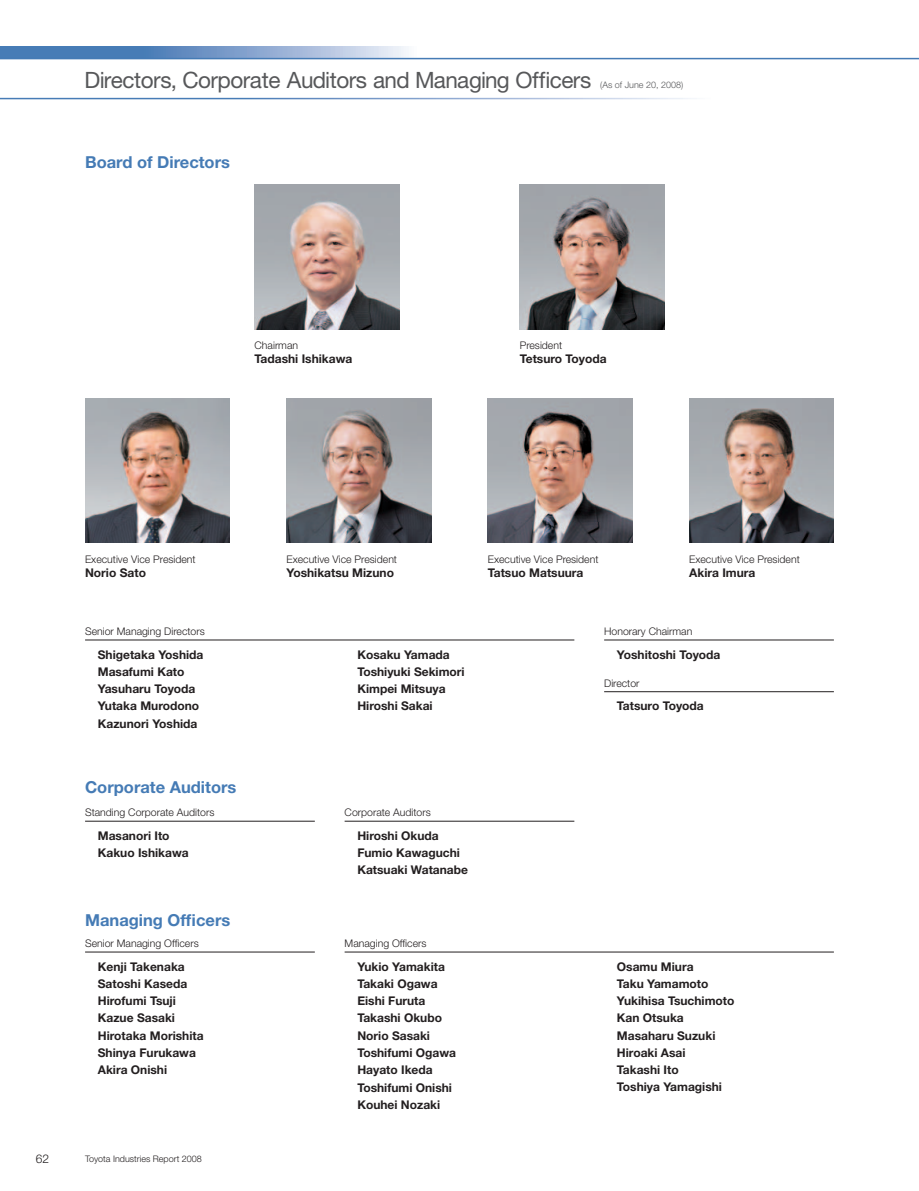
<style>
.page{position:relative;width:919px;height:1191px;background:#fff}
.page>*{position:absolute;margin:0;border:0;box-sizing:border-box;transform-origin:0 0}
.t1{font:22.5px "Helvetica Neue";letter-spacing:-.025em;color:#57585a}
.t2{font:700 16.5px "Helvetica Neue";color:#457bb5}
.t3{font:700 12px/17.2px "Helvetica Neue";color:#231f20}
.t4{font:300 12px "Helvetica Neue";color:#231f20}
.t5{font:300 10.5px "Helvetica Neue";color:#231f20}
.t6{font:300 9px "Helvetica Neue";color:#231f20}
.t7{font:300 9px "Helvetica Neue";color:#57585a}
</style>
<div class="page">
<hr style="left:344px;top:951px;width:489px;height:1px;background:#231f20">
<svg style="left:0;top:47px;width:417px;height:11px;background:#7ea0cb"></svg>
<hr style="left:0;top:58px;width:918px;height:1px;background:#457bb5">
<img style="left:254px;top:185px;width:145px;height:144px">
<img style="left:519px;top:185px;width:145px;height:144px">
<img style="left:689px;top:398px;width:144px;height:145px">
<img style="left:286px;top:398px;width:145px;height:145px">
<img style="left:488px;top:398px;width:144px;height:145px">
<img style="left:85px;top:398px;width:145px;height:145px">
<hr style="left:85px;top:639px;width:489px;height:1px;background:#231f20">
<hr style="left:85px;top:821px;width:230px;height:1px;background:#231f20">
<hr style="left:344px;top:821px;width:230px;height:1px;background:#231f20">
<hr style="left:604px;top:639px;width:229px;height:1px;background:#231f20">
<hr style="left:604px;top:691px;width:229px;height:1px;background:#231f20">
<hr style="left:85px;top:951px;width:230px;height:1px;background:#231f20">
<h1 class="t1" style="left:85px;top:72px;width:508px">Directors, Corporate Auditors and Managing Officers</h1>
<p class="t7" style="left:600px;top:81px;width:85px">(As of June 20, 2008)</p>
<h2 class="t2" style="left:85px;top:156px;width:146px">Board of Directors</h2>
<p class="t5" style="left:254px;top:342px;width:45px">Chairman</p>
<p class="t3" style="left:254px;top:351px;width:99px">Tadashi Ishikawa</p>
<p class="t5" style="left:519px;top:342px;width:44px">President</p>
<p class="t3" style="left:519px;top:351px;width:88px">Tetsuro Toyoda</p>
<p class="t5" style="left:85px;top:555px;width:112px">Executive Vice President</p>
<p class="t3" style="left:85px;top:565px;width:62px">Norio Sato</p>
<p class="t5" style="left:85px;top:627px;width:121px">Senior Managing Directors</p>
<p class="t3" style="left:98px;top:647px;width:107px">Shigetaka Yoshida<br>Masafumi Kato<br>Yasuharu Toyoda<br>Yutaka Murodono<br>Kazunori Yoshida</p>
<h2 class="t2" style="left:85px;top:781px;width:153px">Corporate Auditors</h2>
<p class="t5" style="left:85px;top:808px;width:131px">Standing Corporate Auditors</p>
<p class="t3" style="left:98px;top:828px;width:92px">Masanori Ito<br>Kakuo Ishikawa</p>
<h2 class="t2" style="left:85px;top:914px;width:147px">Managing Officers</h2>
<p class="t5" style="left:85px;top:939px;width:115px">Senior Managing Officers</p>
<p class="t3" style="left:98px;top:959px;width:107px">Kenji Takenaka<br>Satoshi Kaseda<br>Hirofumi Tsuji<br>Kazue Sasaki<br>Hirotaka Morishita<br>Shinya Furukawa<br>Akira Onishi</p>
<p class="t4" style="left:36px;top:1154px;width:15px">62</p>
<p class="t6" style="left:85px;top:1155px;width:118px">Toyota Industries Report 2008</p>
<p class="t5" style="left:286px;top:555px;width:112px">Executive Vice President</p>
<p class="t3" style="left:286px;top:565px;width:109px">Yoshikatsu Mizuno</p>
<p class="t3" style="left:357px;top:647px;width:109px">Kosaku Yamada<br>Toshiyuki Sekimori<br>Kimpei Mitsuya<br>Hiroshi Sakai</p>
<p class="t5" style="left:488px;top:555px;width:112px">Executive Vice President</p>
<p class="t3" style="left:488px;top:565px;width:97px">Tatsuo Matsuura</p>
<p class="t5" style="left:689px;top:555px;width:112px">Executive Vice President</p>
<p class="t3" style="left:689px;top:565px;width:68px">Akira Imura</p>
<p class="t5" style="left:604px;top:627px;width:90px">Honorary Chair man</p>
<p class="t3" style="left:617px;top:647px;width:105px">Yoshitoshi Toyoda</p>
<p class="t5" style="left:604px;top:679px;width:37px">Director</p>
<p class="t3" style="left:617px;top:698px;width:88px">Tatsuro Toyoda</p>
<p class="t5" style="left:344px;top:808px;width:88px">Corporate Auditors</p>
<p class="t3" style="left:357px;top:828px;width:112px">Hiroshi Okuda<br>Fumio Kawaguchi<br>Katsuaki Watanabe</p>
<p class="t5" style="left:344px;top:939px;width:83px">Managing Officers</p>
<p class="t3" style="left:357px;top:959px;width:100px">Yukio Yamakita<br>Takaki Ogawa<br>Eishi Furuta<br>Takashi Okubo<br>Norio Sasaki<br>Toshifumi Ogawa<br>Hayato Ikeda<br>Toshifumi Onishi<br>Kouhei Nozaki</p>
<p class="t3" style="left:617px;top:958px;width:119px">Osamu Miura<br>Taku Yamamoto<br>Yukihisa Tsuchimoto<br>Kan Otsuka<br>Masaharu Suzuki<br>Hiroaki Asai<br>Takashi Ito<br>Toshiya Yamagishi</p>
</div>
